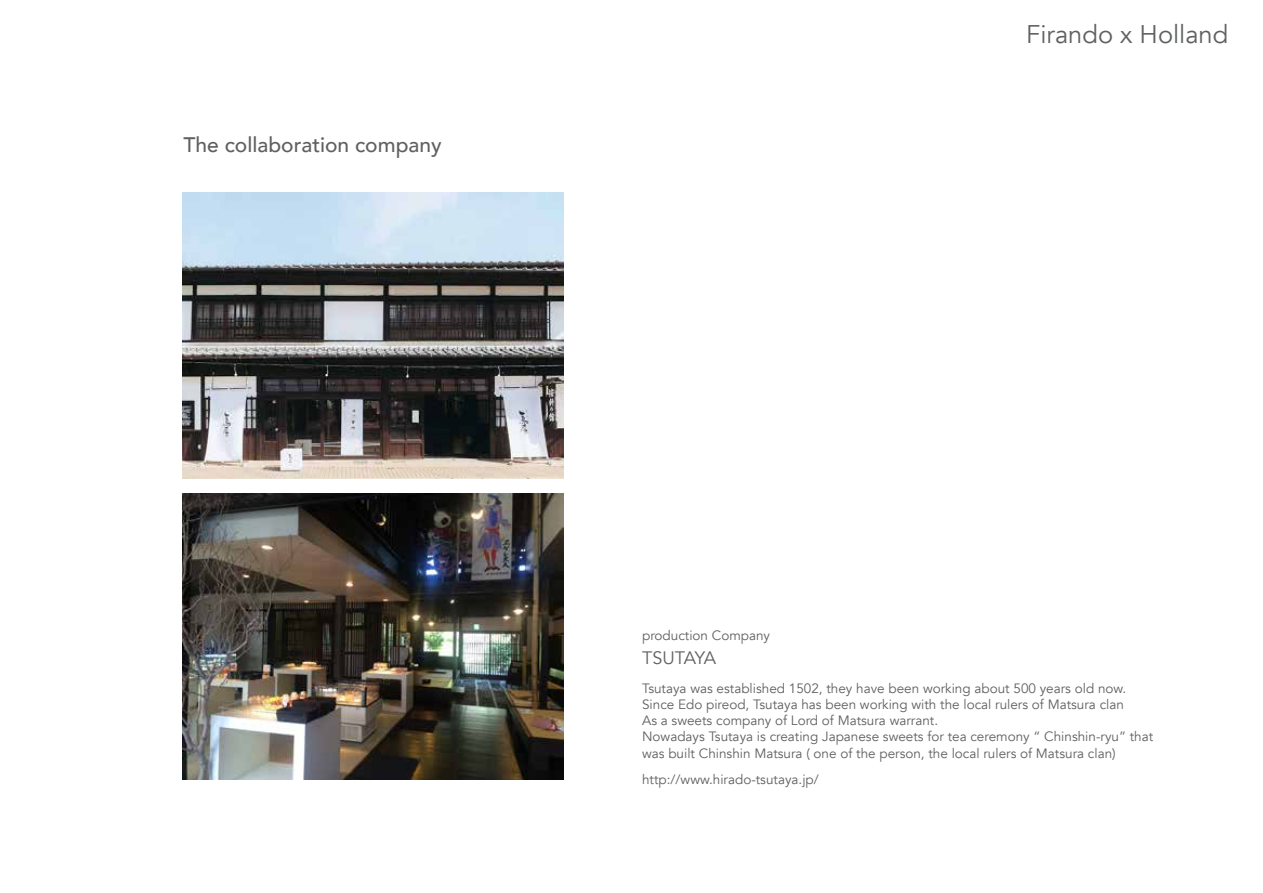
<style>
.page{position:relative;width:1263px;height:893px;background:#fff}
.page>*{position:absolute;margin:0;border:0;box-sizing:border-box;transform-origin:0 0}
.t1{font:25.5px "Avenir";color:#5f6062}
.t2{font:500 21px "Avenir";color:#5f6062}
.t3{font:18px "Avenir";letter-spacing:-.035em;color:#5f6062}
.t4{font:13.5px/16.2px "Avenir";color:#5f6062}
</style>
<div class="page">
<img style="left:183px;top:192px;width:381px;height:286px">
<img style="left:183px;top:494px;width:381px;height:286px">
<h2 class="t2" style="left:184px;top:127px;width:259px">The collaboration company</h2>
<p class="t4" style="left:642px;top:628px;width:130px">production Company</p>
<h1 class="t1" style="left:1026px;top:19px;width:204px">Firando x Holland</h1>
<h3 class="t3" style="left:642px;top:647px;width:76px">TSUTAYA</h3>
<p class="t4" style="left:642px;top:680px;width:513px">Tsutaya was established 1502, they have been working about 500 years old now.<br>Since Edo pireod, Tsutaya has been working with the local rulers of Matsura clan<br>As a sweets company of Lord of Matsura warrant.<br>Nowadays Tsutaya is creating Japanese sweets for tea ceremony “ Chinshin-ryu” that was built Chinshin Matsura ( one of the person, the local rulers of Matsura clan)</p>
<p class="t4" style="left:642px;top:771px;width:178px">http://www.hirado-tsutaya.jp/</p>
</div>
